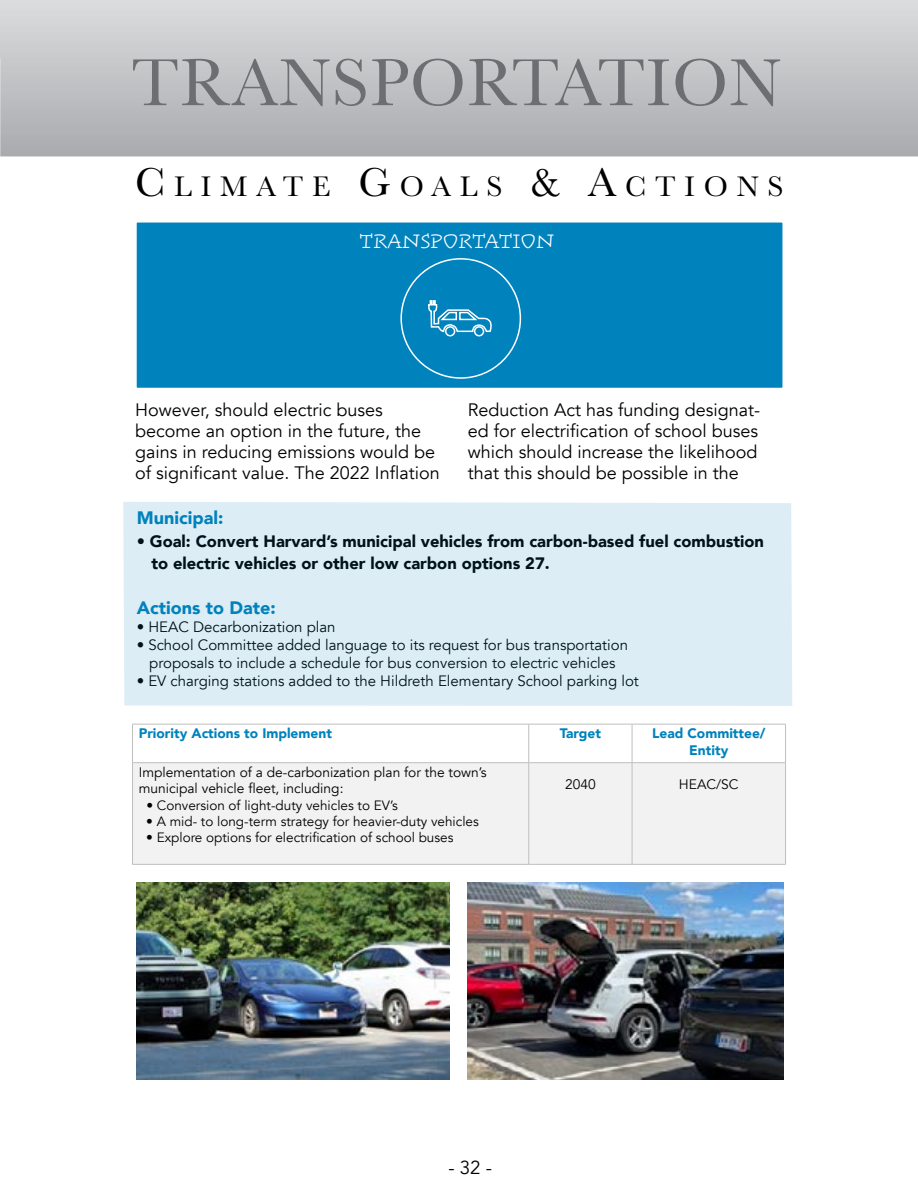
<style>
.page{position:relative;width:918px;height:1188px;background:#fff}
.page>*{position:absolute;margin:0;border:0;box-sizing:border-box;transform-origin:0 0}
.t1{font:69px "Baskerville";letter-spacing:.02em;color:#6d6e71}
.t2{font:29.4px "Baskerville";letter-spacing:.3em;color:#000}
.t3{font:300 23.1px "Alphatier Pro";color:#fff}
.t4{font:18.75px "Avenir";color:#000}
.t5{font:18px/21px "Avenir";color:#000}
.t6{font:900 18px "Avenir";color:#0082bd}
.t7{font:900 16.5px/22.5px "Avenir";color:#000}
.t8{font:15px/18px "Avenir";color:#000;text-align:center}
.t9{font:13.8px/16.5px "Avenir";color:#000}
.t10{font:900 13.8px/16.5px "Avenir";color:#0082bd;text-align:center}
.t11{font:13.5px "Avenir";color:#000}
.s1{font-size:42px}
</style>
<div class="page">
<div style="left:135px;top:221px;width:649px;height:168px;background:#0082bd;border:2px solid #fff"></div>
<svg style="left:400px;top:258px;width:122px;height:121px"></svg>
<div style="left:123px;top:502px;width:669px;height:204px;background:#dcedf5"></div>
<div style="left:133px;top:763px;width:652px;height:101px;background:#f2f2f2"></div>
<hr style="left:132px;top:724px;width:397px;height:1px;background:#bfbfbf">
<hr style="left:529px;top:724px;width:103px;height:1px;background:#bfbfbf">
<hr style="left:632px;top:724px;width:154px;height:1px;background:#bfbfbf">
<hr style="left:132px;top:762px;width:397px;height:1px;background:#bfbfbf">
<hr style="left:529px;top:762px;width:103px;height:1px;background:#bfbfbf">
<hr style="left:632px;top:762px;width:154px;height:1px;background:#bfbfbf">
<hr style="left:132px;top:864px;width:397px;height:1px;background:#bfbfbf">
<hr style="left:529px;top:864px;width:103px;height:1px;background:#bfbfbf">
<hr style="left:632px;top:864px;width:154px;height:1px;background:#bfbfbf">
<hr style="left:132px;top:724px;width:1px;height:38px;background:#bfbfbf">
<hr style="left:132px;top:763px;width:1px;height:101px;background:#bfbfbf">
<hr style="left:528px;top:724px;width:1px;height:38px;background:#bfbfbf">
<hr style="left:632px;top:724px;width:1px;height:38px;background:#bfbfbf">
<hr style="left:785px;top:724px;width:1px;height:38px;background:#bfbfbf">
<hr style="left:528px;top:763px;width:1px;height:101px;background:#bfbfbf">
<hr style="left:632px;top:763px;width:1px;height:101px;background:#bfbfbf">
<hr style="left:785px;top:763px;width:1px;height:101px;background:#bfbfbf">
<img style="left:468px;top:883px;width:316px;height:196px">
<img style="left:137px;top:883px;width:313px;height:197px">
<h1 class="t1" style="left:131px;top:39px;width:651px">TRANSPORTATION</h1>
<h2 class="t2" style="left:135px;top:168px;width:650px"><span class="s1">C</span> LIMATE <span class="s1">G</span>OALS <span class="s1">&amp; A</span>CTIONS</h2>
<p class="t3" style="left:360px;top:229px;width:196px">transportation</p>
<p class="t5" style="left:135px;top:399px;width:306px">However, should electric buses become an option in the future, the gains in reducing emissions would be of significant value. The 2022 Inflation</p>
<p class="t5" style="left:468px;top:399px;width:294px">Reduction Act has funding designat&shy;ed for electrification of school buses which should increase the likelihood that this should be possible in the</p>
<p class="t6" style="left:137px;top:503px;width:88px">Municipal:</p>
<p class="t7" style="left:151px;top:529px;width:614px;text-indent:-15px">• Goal: Convert Harvard’s municipal vehicles from carbon-based fuel combustion to electric vehicles or other low carbon options 27.</p>
<p class="t6" style="left:137px;top:593px;width:140px">Actions to Date:</p>
<p class="t8" style="left:137px;top:619px;width:200px">• HEAC Decarbonization plan</p>
<p class="t8" style="left:137px;top:637px;width:493px">• School Committee added language to its request for bus transportation proposals to include a schedule for bus conversion to electric vehicles</p>
<p class="t8" style="left:137px;top:673px;width:504px">• EV charging stations added to the Hildreth Elementary School parking lot</p>
<p class="t10" style="left:139px;top:725px;width:195px">Priority Actions to Implement</p>
<p class="t10" style="left:560px;top:725px;width:43px">Target</p>
<p class="t10" style="left:652px;top:725px;width:115px">Lead Committee/<br>Entity</p>
<p class="t9" style="left:139px;top:764px;width:350px">Implementation of a de-carbonization plan for the town’s municipal vehicle fleet, including:</p>
<p class="t11" style="left:146px;top:797px;width:253px">• Conversion of light-duty vehicles to EV’s</p>
<p class="t11" style="left:146px;top:813px;width:334px">• A mid- to long-term strategy for heavier-duty vehicles</p>
<p class="t11" style="left:146px;top:830px;width:309px">• Explore options for electrification of school buses</p>
<p class="t9" style="left:565px;top:776px;width:32px">2040</p>
<p class="t9" style="left:679px;top:776px;width:61px">HEAC/SC</p>
<p class="t4" style="left:448px;top:1157px;width:45px">- 32 -</p>
</div>
